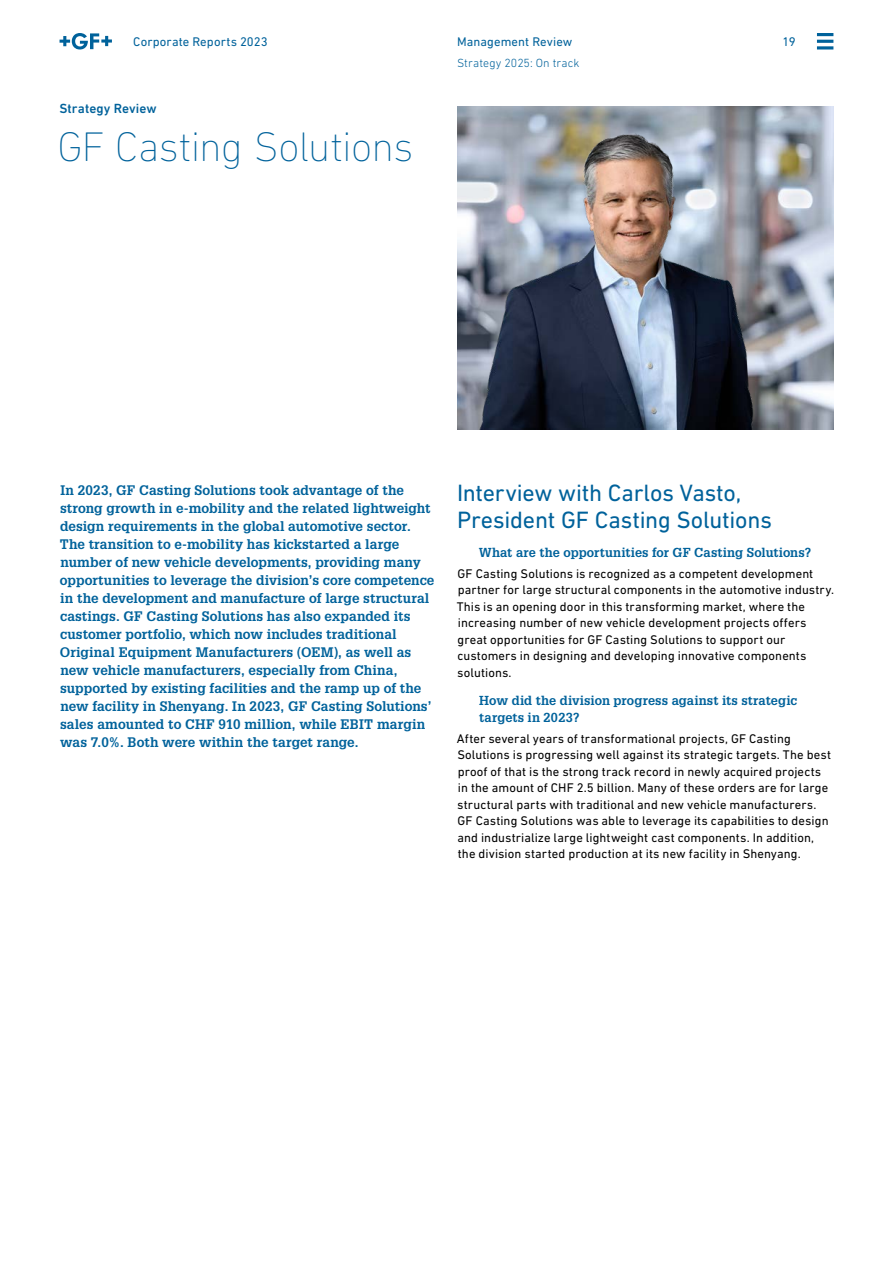
<style>
.page{position:relative;width:893px;height:1263px;background:#fff}
.page>*{position:absolute;margin:0;border:0;box-sizing:border-box;transform-origin:0 0}
.H1__without_grid{font:200 42px "DIN Next W1 G";letter-spacing:-.015em;color:#00629b}
.H2__without_grid{font:24px/27px "DIN Next W1 G";letter-spacing:-.01em;color:#00629b}
.Lead{font:700 13.5px/18px "Glypha LT Pro";letter-spacing:.005em;color:#00629b}
.H3__first_line_on_gr{font:500 13.5px "DIN Next W1 G";letter-spacing:.005em;color:#00629b}
.Interview__answer{font:12.75px/16.5px "DIN Next W1 G";letter-spacing:.01em;color:#000}
.Interview__question{font:700 12.75px/16.5px "Glypha LT Pro";letter-spacing:.01em;color:#00629b}
.Navigation{font:12.75px "DIN Next W1 G";letter-spacing:.01em;color:#00629b}
.Subtitle{font:300 12px "DIN Next W1 G";letter-spacing:.01em;color:#00629b}
</style>
<div class="page">
<svg style="left:60px;top:33px;width:52px;height:17px"></svg>
<hr style="left:817px;top:33px;width:16px;height:3px;background:#00629b">
<svg style="left:817px;top:46px;width:16px;height:4px"></svg>
<hr style="left:817px;top:40px;width:16px;height:3px;background:#00629b">
<img style="left:457px;top:106px;width:376px;height:323px">
<p class="Navigation" style="left:133px;top:35px;width:136px">Corporate Reports 2023</p>
<p class="Navigation" style="left:457px;top:35px;width:117px">Management Review</p>
<p class="Navigation" style="left:783px;top:35px;width:15px">19</p>
<p class="Subtitle" style="left:457px;top:56px;width:124px">Strategy 2025: On track</p>
<p class="H3__first_line_on_gr" style="left:60px;top:100px;width:99px">Strategy Review</p>
<p class="H1__without_grid" style="left:57px;top:122px;width:357px">GF Casting Solutions</p>
<p class="Lead" style="left:60px;top:481px;width:376px">In 2023, GF Casting Solutions took advantage of the strong growth in e-mobility and the related lightweight design requirements in the global automotive sector.<br>The transition to e-mobility has kickstarted a large number of new vehicle developments, providing many opportunities to leverage the division’s core competence in the development and manufacture of large structural castings. GF Casting Solutions has also expanded its customer portfolio, which now includes traditional Original Equipment Manufacturers (OEM), as well as new vehicle manufacturers, especially from China, supported by existing facilities and the ramp up of the new facility in Shenyang. In 2023, GF Casting Solutions’ sales amounted to CHF 910 million, while EBIT margin was 7.0%. Both were within the target range.</p>
<p class="H2__without_grid" style="left:457px;top:479px;width:316px">Interview with Carlos Vasto,<br>President GF Casting Solutions</p>
<p class="Interview__question" style="left:479px;top:543px;width:334px">What are the opportunities for GF Casting Solutions?</p>
<p class="Interview__answer" style="left:457px;top:565px;width:379px">GF Casting Solutions is recognized as a competent development partner for large structural components in the automotive industry.<br>This is an opening door in this transforming market, where the increasing number of new vehicle development projects offers great opportunities for GF Casting Solutions to support our customers in designing and developing innovative components solutions.</p>
<p class="Interview__question" style="left:479px;top:692px;width:320px">How did the division progress against its strategic targets in 2023?</p>
<p class="Interview__answer" style="left:457px;top:730px;width:376px">After several years of transformational projects, GF Casting Solutions is progressing well against its strategic targets. The best proof of that is the strong track record in newly acquired projects in the amount of CHF 2.5 billion. Many of these orders are for large structural parts with traditional and new vehicle manufacturers.<br>GF Casting Solutions was able to leverage its capabilities to design and industrialize large lightweight cast components. In addition, the division started production at its new facility in Shenyang.</p>
</div>
